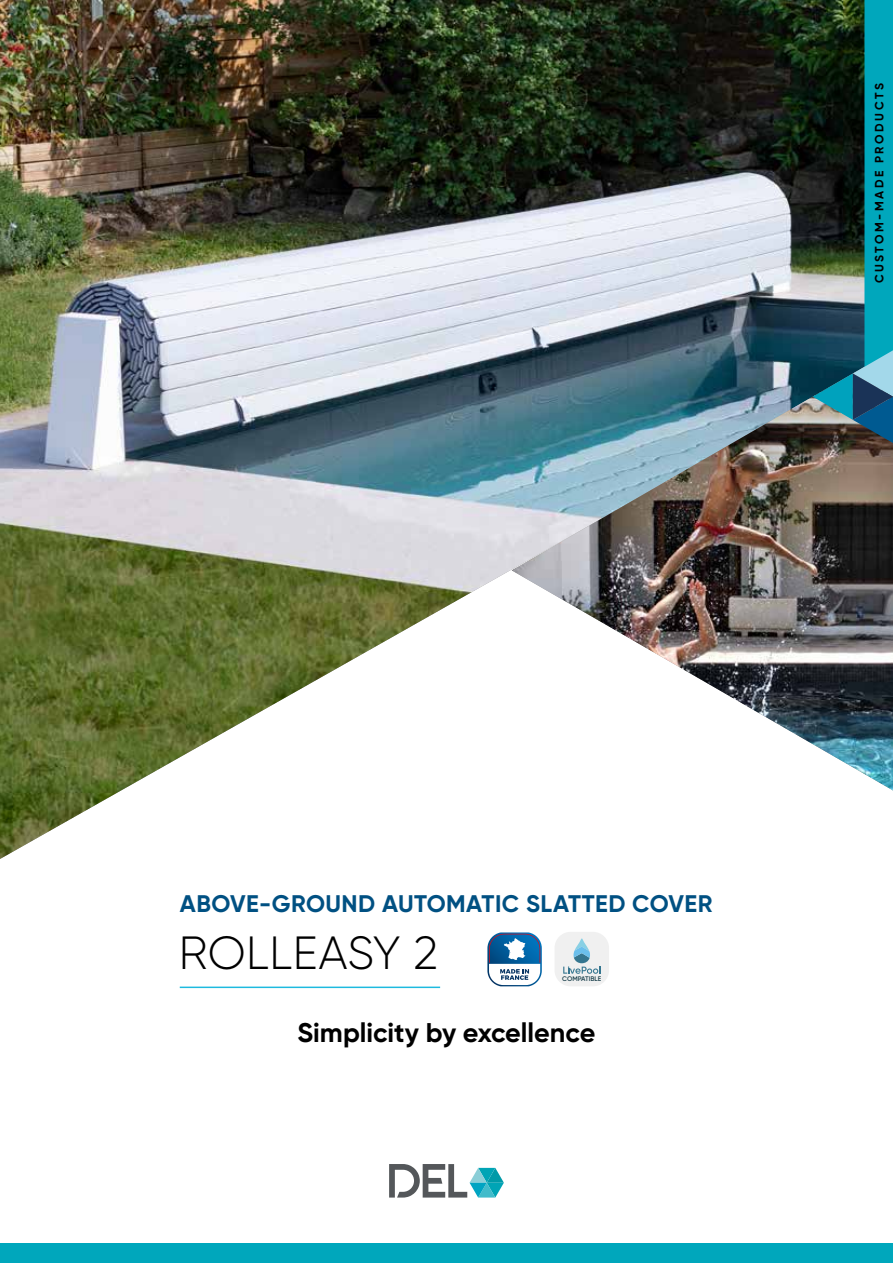
<style>
.page{position:relative;width:893px;height:1263px;background:#fff}
.page>*{position:absolute;margin:0;border:0;box-sizing:border-box;transform-origin:0 0}
.t1{font:300 46.5px "Gilroy";letter-spacing:.01em;color:#000}
.t2{font:700 27px "Gilroy";color:#000}
.t3{font:700 24px "Gilroy";letter-spacing:.02em;color:#005082}
.t4{font:700 12px "Gilroy";letter-spacing:.21em;color:#000}
.t5{font:600 6.6px "Gilroy";color:#1a404c}
</style>
<div class="page">
<img style="left:0;top:0;width:893px;height:859px">
<svg style="left:512px;top:350px;width:301px;height:38px"></svg>
<img style="left:512px;top:388px;width:381px;height:402px">
<svg style="left:813px;top:0;width:80px;height:443px"></svg>
<div style="left:0;top:1244px;width:893px;height:19px;background:#00a7bc"></div>
<svg style="left:389px;top:1164px;width:115px;height:33px"></svg>
<hr style="left:180px;top:986px;width:260px;height:2px;background:#1dbadf">
<svg style="left:487px;top:932px;width:55px;height:54px"></svg>
<div style="left:554px;top:932px;width:55px;height:54px;background:#f0f0f0;border-radius:16px"></div>
<svg style="left:563px;top:938px;width:37px;height:36px"></svg>
<p class="t4" style="left:872px;top:283px;width:201px;rotate:-90deg">CUSTOM-MADE PRODUCTS</p>
<p class="t3" style="left:180px;top:889px;width:534px">ABOVE-GROUND AUTOMATIC SLATTED COVER</p>
<h1 class="t1" style="left:179px;top:924px;width:261px">ROLLEASY 2</h1>
<p class="t5" style="left:562px;top:974px;width:41px">COMPATIBLE</p>
<p class="t2" style="left:298px;top:1016px;width:299px">Simplicity by excellence</p>
</div>
